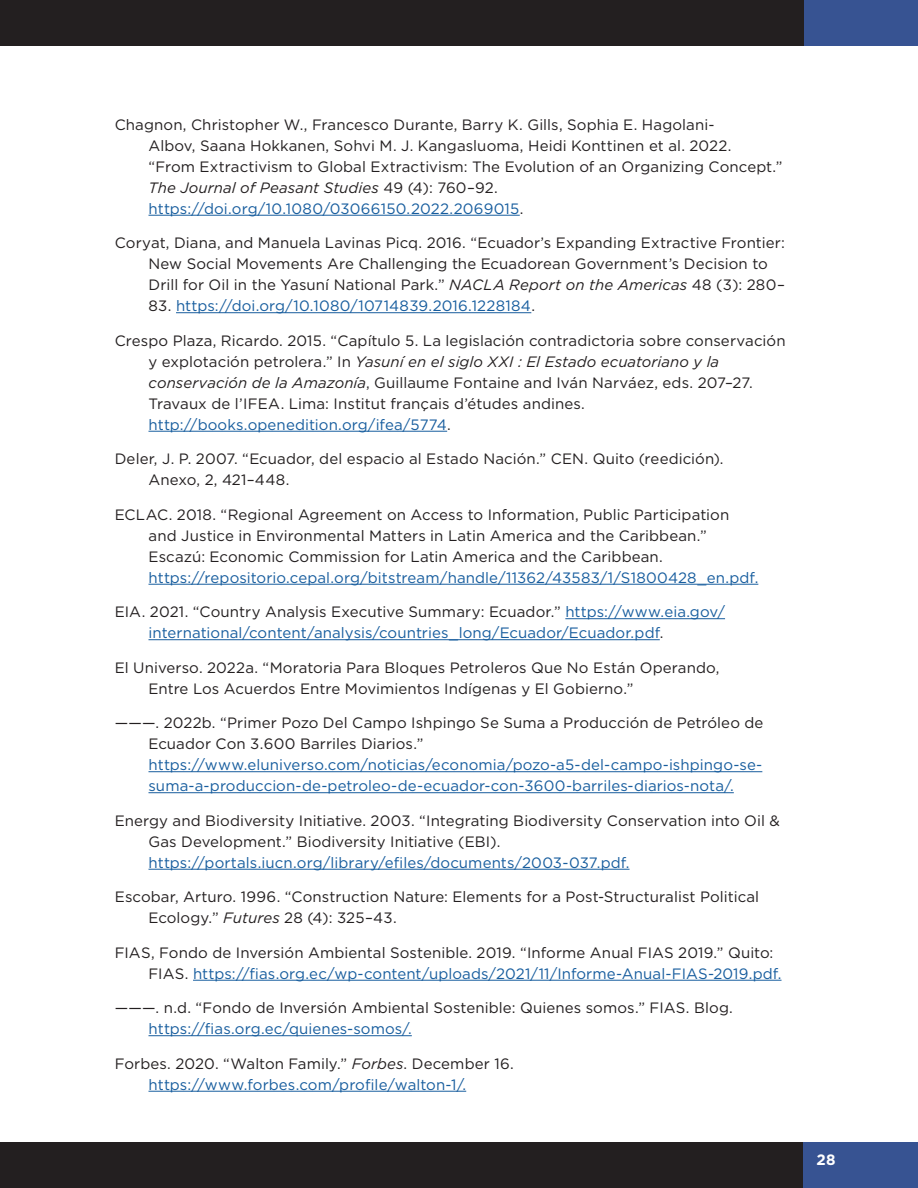
<style>
.page{position:relative;width:918px;height:1188px;background:#fff}
.page>*{position:absolute;margin:0;border:0;box-sizing:border-box;transform-origin:0 0}
.t1{font:15px/21px "Gotham";letter-spacing:.005em;color:#231f20}
.t2{font:15px/21px "Gotham";letter-spacing:.005em;color:#175d9e}
.t3{font:700 15px "Gotham";color:#fff}
.s1{font-style:italic}
.s2{color:#175d9e}
.s3{color:#231f20}
.s4{font-style:italic;color:#231f20}
</style>
<div class="page">
<div style="left:802px;top:1143px;width:116px;height:45px;background:#375392"></div>
<div style="left:803px;top:0;width:115px;height:45px;background:#375392"></div>
<div style="left:0;top:1143px;width:802px;height:45px;background:#231f20"></div>
<div style="left:0;top:0;width:803px;height:45px;background:#231f20"></div>
<hr style="left:148px;top:215px;width:372px;height:1px;background:#175d9e">
<hr style="left:176px;top:312px;width:355px;height:1px;background:#175d9e">
<hr style="left:148px;top:431px;width:299px;height:1px;background:#175d9e">
<hr style="left:148px;top:584px;width:610px;height:1px;background:#175d9e">
<hr style="left:565px;top:618px;width:160px;height:1px;background:#175d9e">
<hr style="left:148px;top:639px;width:512px;height:1px;background:#175d9e">
<hr style="left:148px;top:771px;width:614px;height:1px;background:#175d9e">
<hr style="left:148px;top:792px;width:586px;height:1px;background:#175d9e">
<hr style="left:148px;top:869px;width:482px;height:1px;background:#175d9e">
<hr style="left:193px;top:980px;width:589px;height:1px;background:#175d9e">
<hr style="left:148px;top:1035px;width:264px;height:1px;background:#175d9e">
<hr style="left:148px;top:1091px;width:318px;height:1px;background:#175d9e">
<p class="t1" style="left:148px;top:114px;width:636px;text-indent:-34px">Chagnon, Christopher W., Francesco Durante, Barry K. Gills, Sophia E. Hagolani-<br>Albov, Saana Hokkanen, Sohvi M. J. Kangasluoma, Heidi Konttinen et al. 2022.<br>“From Extractivism to Global Extractivism: The Evolution of an Organizing Concept.” <span class="s1">The Journal of Peasant Studies</span> 49 (4): 760–92. <span class="s2">https://doi.org/10.1080/03066150.2022.2069015</span>.</p>
<p class="t1" style="left:148px;top:232px;width:638px;text-indent:-34px">Coryat, Diana, and Manuela Lavinas Picq. 2016. “Ecuador’s Expanding Extractive Frontier:<br>New Social Movements Are Challenging the Ecuadorean Government’s Decision to<br>Drill for Oil in the Yasuní National Park.” <span class="s1">NACLA Report on the Americas</span> 48 (3): 280–</p>
<p class="t2" style="left:148px;top:295px;width:388px"><span class="s3">83.</span> https://doi.org/10.1080/10714839.2016.1228184<span class="s3">.</span></p>
<p class="t1" style="left:148px;top:330px;width:639px;text-indent:-34px">Crespo Plaza, Ricardo. 2015. “Capítulo 5. La legislación contradictoria sobre conservación y explotación petrolera.” In <span class="s1">Yasuní en el siglo XXI : El Estado ecuatoriano y la conservación de la Amazonía</span>, Guillaume Fontaine and Iván Narváez, eds. 207–27.<br>Travaux de l’IFEA. Lima: Institut français d’études andines. <span class="s2">http://books.openedition.org/ifea/5774</span>.</p>
<p class="t1" style="left:149px;top:448px;width:577px;text-indent:-34px">Deler, J. P. 2007. “Ecuador, del espacio al Estado Nación.” CEN. Quito (reedición).<br>Anexo, 2, 421–448.</p>
<p class="t1" style="left:149px;top:504px;width:582px;text-indent:-34px">ECLAC. 2018. “Regional Agreement on Access to Information, Public Participation and Justice in Environmental Matters in Latin America and the Caribbean.”<br>Escazú: Economic Commission for Latin America and the Caribbean.</p>
<p class="t2" style="left:149px;top:567px;width:611px">https://repositorio.cepal.org/bitstream/handle/11362/43583/1/S1800428_en.pdf.</p>
<p class="t2" style="left:149px;top:601px;width:578px;text-indent:-34px"><span class="s3">EIA. 2021. “Country Analysis Executive Summary: Ecuador.”</span> https://www.eia.gov/ international/content/analysis/countries_long/Ecuador/Ecuador.pdf<span class="s3">.</span></p>
<p class="t1" style="left:148px;top:657px;width:573px;text-indent:-34px">El Universo. 2022a. “Moratoria Para Bloques Petroleros Que No Están Operando,<br>Entre Los Acuerdos Entre Movimientos Indígenas y El Gobierno.”</p>
<p class="t1" style="left:148px;top:712px;width:617px;text-indent:-34px">———. 2022b. “Primer Pozo Del Campo Ishpingo Se Suma a Producción de Petróleo de<br>Ecuador Con 3.600 Barriles Diarios.”</p>
<p class="t2" style="left:148px;top:754px;width:615px">https://www.eluniverso.com/noticias/economia/pozo-a5-del-campo-ishpingo-se&shy;suma-a-produccion-de-petroleo-de-ecuador-con-3600-barriles-diarios-nota/.</p>
<p class="t1" style="left:148px;top:810px;width:633px;text-indent:-34px">Energy and Biodiversity Initiative. 2003. “Integrating Biodiversity Conservation into Oil &amp;<br>Gas Development.” Biodiversity Initiative (EBI).</p>
<p class="t2" style="left:148px;top:852px;width:483px">https://portals.iucn.org/library/efiles/documents/2003-037.pdf.</p>
<p class="t1" style="left:148px;top:886px;width:612px;text-indent:-34px">Escobar, Arturo. 1996. “Construction Nature: Elements for a Post-Structuralist Political<br>Ecology.” <span class="s1">Futures</span> 28 (4): 325–43.</p>
<p class="t1" style="left:148px;top:942px;width:635px;text-indent:-34px">FIAS, Fondo de Inversión Ambiental Sostenible. 2019. “Informe Anual FIAS 2019.” Quito:<br>FIAS. <span class="s2">https://fias.org.ec/wp-content/uploads/2021/11/Informe-Anual-FIAS-2019.pdf.</span></p>
<p class="t1" style="left:115px;top:997px;width:620px">———. n.d. “Fondo de Inversión Ambiental Sostenible: Quienes somos.” FIAS. Blog.</p>
<p class="t2" style="left:148px;top:1018px;width:265px">https://fias.org.ec/quienes-somos/.</p>
<p class="t2" style="left:148px;top:1053px;width:367px;text-indent:-34px"><span class="s3">Forbes. 2020. “Walton Family.”</span> <span class="s4">Forbes</span><span class="s3">. December 16. </span>https://www.forbes.com/profile/walton-1/.</p>
<p class="t3" style="left:817px;top:1150px;width:21px">28</p>
</div>
